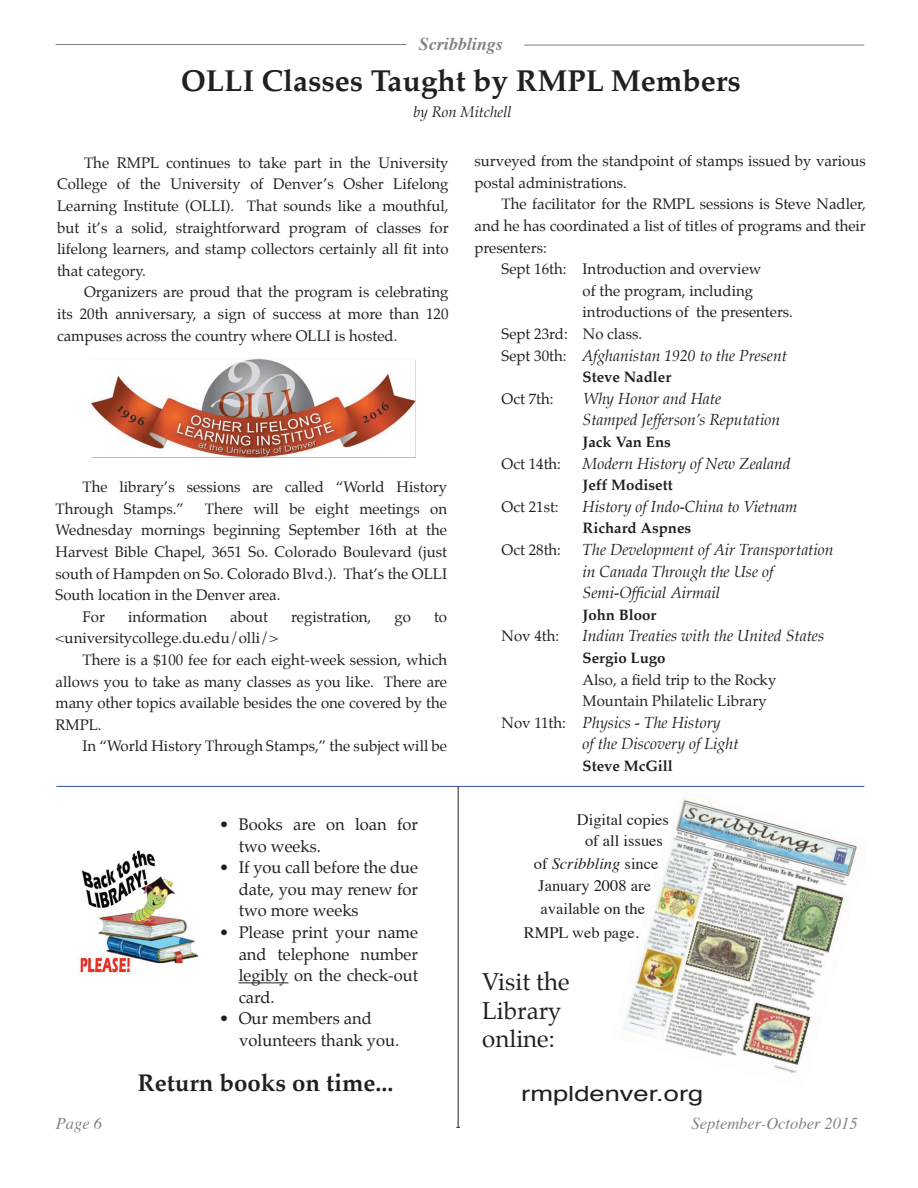
<style>
.page{position:relative;width:918px;height:1188px;background:#fff}
.page>*{position:absolute;margin:0;border:0;box-sizing:border-box;transform-origin:0 0}
.t1{font:700 30px "Palatino";color:#231f20}
.t2{font:24px/28.8px "Palatino";color:#231f20}
.t3{font:700 24px "Palatino";color:#231f20}
.t4{font:21px "Helvetica";color:#231f20;scale:1.3 1}
.t5{font:italic 700 18px "Times";color:#808285}
.t6{font:16.5px/21.6px "Palatino";color:#231f20}
.t7{font:italic 16.5px "Times";color:#808285}
.t8{font:16.05px/22.5px "Times";color:#231f20;text-align:center}
.t9{font:italic 15.75px/21.6px "Palatino";color:#231f20}
.t10{font:15px/21.6px "Palatino";color:#231f20}
.t11{font:700 15px "Palatino";color:#231f20}
.t12{font:italic 15px "Palatino";color:#231f20}
.s1{font-style:normal;font-size:15px}
.s2{font-style:italic}
</style>
<div class="page">
<hr style="left:56px;top:44px;width:351px;height:1px;background:#808285">
<hr style="left:524px;top:45px;width:340px;height:1px;background:#808285">
<img style="left:92px;top:359px;width:324px;height:98px">
<hr style="left:56px;top:786px;width:808px;height:1px;background:#3853a3">
<hr style="left:239px;top:982px;width:49px;height:1px;background:#231f20">
<img style="left:79px;top:850px;width:120px;height:125px">
<img style="left:623px;top:799px;width:234px;height:275px">
<hr style="left:458px;top:786px;width:1px;height:341px;background:#231f20">
<p class="t5" style="left:419px;top:27px;width:86px">Scribblings</p>
<h1 class="t1" style="left:181px;top:55px;width:562px">OLLI Classes Taught by RMPL Members</h1>
<p class="t12" style="left:414px;top:100px;width:100px">by Ron Mitchell</p>
<p class="t10" style="left:57px;top:152px;width:393px;text-align:justify;text-indent:27px">The RMPL continues to take part in the University College of the University of Denver’s Osher Lifelong Learning Institute (OLLI). That sounds like a mouthful, but it’s a solid, straightforward program of classes for lifelong learners, and stamp collectors certainly all fit into that category.</p>
<p class="t10" style="left:57px;top:281px;width:393px;text-align:justify;text-indent:27px">Organizers are proud that the program is celebrating its 20th anniversary, a sign of success at more than 120 campuses across the country where OLLI is hosted.</p>
<p class="t10" style="left:56px;top:476px;width:393px;text-indent:27px">The library’s sessions are called “World History<br>Through Stamps.”</p>
<p class="t10" style="left:205px;top:498px;width:244px">There will be eight meetings on</p>
<p class="t10" style="left:56px;top:519px;width:393px">Wednesday mornings beginning September 16th at the</p>
<p class="t10" style="left:56px;top:541px;width:393px">Harvest Bible Chapel, 3651 So. Colorado Boulevard (just</p>
<p class="t10" style="left:56px;top:563px;width:393px">south of Hampden on So. Colorado Blvd.). That’s the OLLI</p>
<p class="t10" style="left:56px;top:584px;width:226px">South location in the Denver area.</p>
<p class="t10" style="left:83px;top:606px;width:24px">For</p>
<p class="t10" style="left:128px;top:606px;width:81px">information</p>
<p class="t10" style="left:230px;top:606px;width:39px">about</p>
<p class="t10" style="left:291px;top:606px;width:82px">registration,</p>
<p class="t10" style="left:394px;top:606px;width:18px">go</p>
<p class="t10" style="left:434px;top:606px;width:15px">to</p>
<p class="t10" style="left:56px;top:627px;width:224px">&lt;universitycollege.du.edu/olli/&gt;</p>
<p class="t10" style="left:83px;top:649px;width:366px">There is a $100 fee for each eight-week session, which</p>
<p class="t10" style="left:56px;top:671px;width:393px">allows you to take as many classes as you like. There are</p>
<p class="t10" style="left:56px;top:692px;width:393px">many other topics available besides the one covered by the</p>
<p class="t10" style="left:56px;top:714px;width:48px">RMPL.</p>
<p class="t10" style="left:83px;top:735px;width:366px">In “World History Through Stamps,” the subject will be</p>
<p class="t6" style="left:239px;top:813px;width:181px;text-indent:-20px">• Books are on loan for two weeks.</p>
<p class="t6" style="left:239px;top:857px;width:181px;text-align:justify;text-indent:-20px">• If you call before the due date, you may renew for two more weeks</p>
<p class="t6" style="left:239px;top:921px;width:181px;text-align:justify;text-indent:-20px">• Please print your name and telephone number legibly on the check-out card.</p>
<p class="t6" style="left:239px;top:1008px;width:161px;text-indent:-20px">• Our members and volunteers thank you.</p>
<h2 class="t3" style="left:137px;top:1062px;width:257px">Return books on time...</h2>
<p class="t10" style="left:475px;top:150px;width:393px">surveyed from the standpoint of stamps issued by various postal administrations.</p>
<p class="t10" style="left:502px;top:193px;width:366px">The facilitator for the RMPL sessions is Steve Nadler,</p>
<p class="t10" style="left:475px;top:215px;width:393px">and he has coordinated a list of titles of programs and their</p>
<p class="t10" style="left:475px;top:237px;width:74px">presenters:</p>
<p class="t10" style="left:502px;top:258px;width:261px">Sept 16th: Introduction and overview</p>
<p class="t10" style="left:583px;top:280px;width:172px">of the program, including</p>
<p class="t10" style="left:583px;top:301px;width:212px">introductions of the presenters.</p>
<p class="t10" style="left:502px;top:323px;width:142px">Sept 23rd: No class.</p>
<p class="t9" style="left:502px;top:345px;width:287px"><span class="s1">Sept 30th:</span> Afghanistan 1920 to the Present</p>
<p class="t11" style="left:583px;top:364px;width:90px">Steve Nadler</p>
<p class="t10" style="left:502px;top:388px;width:53px">Oct 7th:</p>
<p class="t9" style="left:583px;top:388px;width:199px">Why Honor and Hate<br>Stamped Jefferson’s Reputation</p>
<p class="t11" style="left:583px;top:429px;width:90px">Jack Van Ens</p>
<p class="t10" style="left:502px;top:453px;width:61px">Oct 14th:</p>
<p class="t9" style="left:583px;top:453px;width:210px">Modern History of New Zealand</p>
<p class="t11" style="left:583px;top:472px;width:92px">Jeff Modisett</p>
<p class="t10" style="left:502px;top:496px;width:59px">Oct 21st:</p>
<p class="t9" style="left:583px;top:496px;width:216px">History of Indo-China to Vietnam</p>
<p class="t11" style="left:583px;top:516px;width:110px">Richard Aspnes</p>
<p class="t10" style="left:502px;top:539px;width:61px">Oct 28th:</p>
<p class="t9" style="left:583px;top:539px;width:253px">The Development of Air Transportation in Canada Through the Use of<br>Semi-Official Airmail</p>
<p class="t11" style="left:583px;top:602px;width:75px">John Bloor</p>
<p class="t10" style="left:502px;top:625px;width:59px">Nov 4th:</p>
<p class="t9" style="left:583px;top:625px;width:243px">Indian Treaties with the United States</p>
<p class="t11" style="left:583px;top:645px;width:84px">Sergio Lugo</p>
<p class="t10" style="left:583px;top:669px;width:195px">Also, a field trip to the Rocky<br>Mountain Philatelic Library</p>
<p class="t9" style="left:583px;top:712px;width:158px;text-indent:-81px"><span class="s1">Nov 11th:</span> Physics - The History<br>of the Discovery of Light</p>
<p class="t11" style="left:583px;top:753px;width:92px">Steve McGill</p>
<p class="t8" style="left:577px;top:808px;width:94px;line-height:21px">Digital copies of all issues</p>
<p class="t8" style="left:534px;top:850px;width:126px;text-align:left">of <span class="s2">Scribbling</span> since<br>January 2008 are available on the</p>
<p class="t8" style="left:524px;top:920px;width:117px">RMPL web page.</p>
<h2 class="t2" style="left:482px;top:967px;width:89px">Visit the<br>Library online:</h2>
<h3 class="t4" style="left:521px;top:1078px;width:142px">rmpldenver.org</h3>
<p class="t7" style="left:56px;top:1109px;width:48px">Page 6</p>
<p class="t7" style="left:692px;top:1109px;width:168px">September-October 2015</p>
</div>
